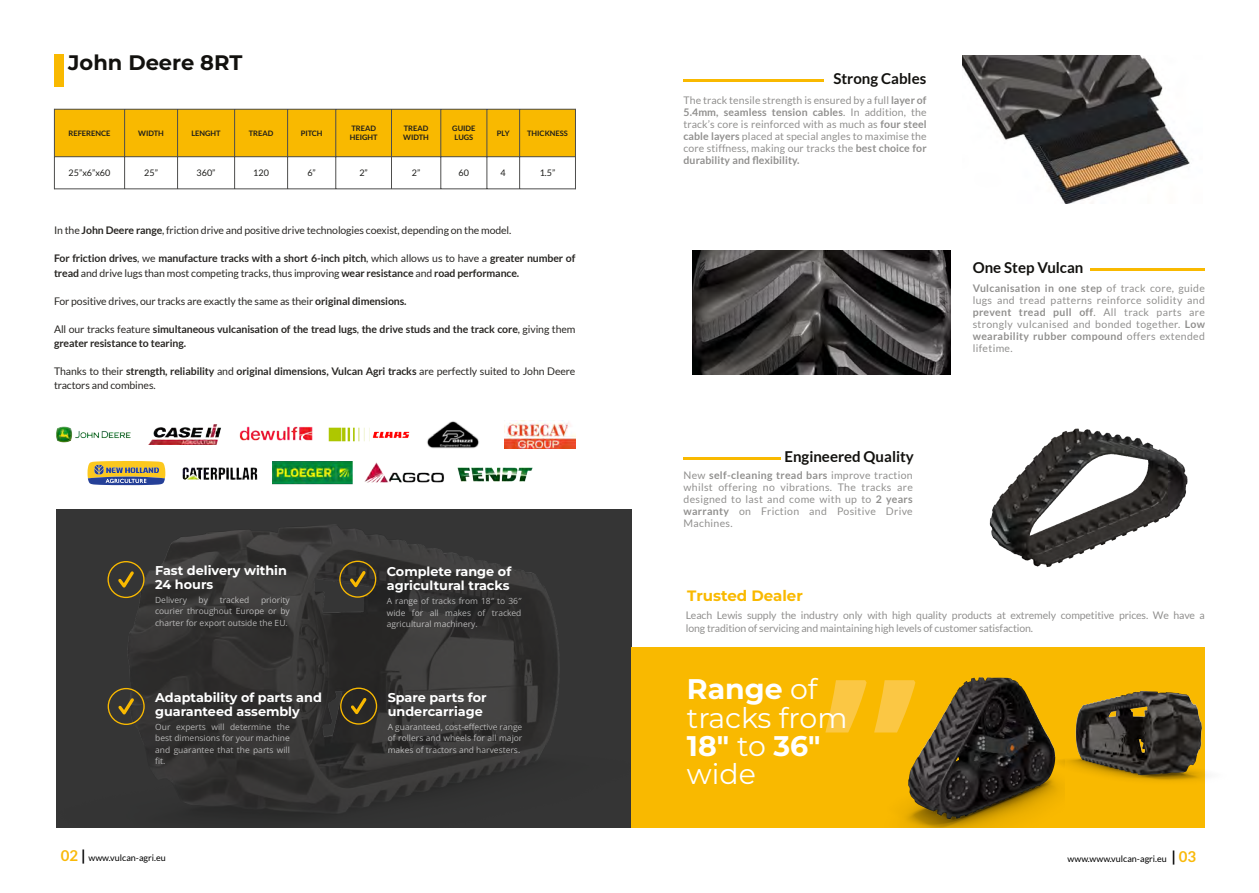
<style>
.page{position:relative;width:1259px;height:893px;background:#fff}
.page>*{position:absolute;margin:0;border:0;box-sizing:border-box;transform-origin:0 0}
.t1{font:28.35px/28.3px "Montserrat";color:#fff}
.t2{font:700 21px "Montserrat";color:#12110e}
.t3{font:700 15px "Lato";color:#12110e}
.t4{font:700 15px "Montserrat";color:#f9b900}
.t5{font:700 12.75px/13.5px "Montserrat";color:#fff}
.t6{font:10.5px/12px "Lato";letter-spacing:-.01em;color:rgb(34 32 29/.5);text-align:justify}
.t7{font:700 10.5px/14.1px "Lato";letter-spacing:-.01em;color:rgb(34 32 29/.97)}
.t8{font:10.5px/14.1px "Lato";letter-spacing:-.01em;color:rgb(34 32 29/.97)}
.t9{font:9px "Lato";color:#010101}
.t10{font:9px "Lato";color:#1d1d1b}
.t11{font:8.55px/11.4px "Open Sans";color:rgb(255 255 255/.66);text-align:justify}
.t12{font:700 7.5px/9px "Lato";color:#1d1d1b}
.s1{font-weight:700}
.s2{font-weight:400}
.s3{font-weight:700;font-size:15px;color:#f9b909}
.s4{font-weight:700;font-size:15px}
</style>
<div class="page">
<img style="left:56px;top:509px;width:575px;height:319px">
<img style="left:182px;top:467px;width:76px;height:13px">
<img style="left:56px;top:426px;width:75px;height:17px">
<img style="left:272px;top:461px;width:75px;height:24px">
<img style="left:148px;top:424px;width:73px;height:21px">
<svg style="left:87px;top:461px;width:78px;height:24px;background:#a69869"></svg>
<img style="left:461px;top:468px;width:72px;height:13px">
<img style="left:347px;top:467px;width:114px;height:52px">
<img style="left:316px;top:427px;width:106px;height:47px">
<img style="left:238px;top:426px;width:75px;height:45px">
<img style="left:391px;top:421px;width:123px;height:33px">
<img style="left:504px;top:421px;width:71px;height:27px">
<div style="left:54px;top:54px;width:9px;height:33px;background:#f9b900"></div>
<svg style="left:339px;top:561px;width:37px;height:37px"></svg>
<svg style="left:107px;top:561px;width:38px;height:37px"></svg>
<svg style="left:108px;top:688px;width:37px;height:37px"></svg>
<svg style="left:340px;top:687px;width:37px;height:38px"></svg>
<div style="left:54px;top:109px;width:521px;height:48px;background:#f9b900"></div>
<hr style="left:54px;top:109px;width:1px;height:80px;background:#4e4e4d">
<hr style="left:575px;top:109px;width:1px;height:80px;background:#4e4e4d">
<hr style="left:124px;top:109px;width:1px;height:80px;background:#4e4e4d">
<hr style="left:177px;top:109px;width:1px;height:80px;background:#4e4e4d">
<hr style="left:234px;top:109px;width:1px;height:80px;background:#4e4e4d">
<hr style="left:287px;top:109px;width:1px;height:80px;background:#4e4e4d">
<hr style="left:335px;top:109px;width:1px;height:80px;background:#4e4e4d">
<hr style="left:391px;top:109px;width:1px;height:80px;background:#4e4e4d">
<hr style="left:440px;top:109px;width:1px;height:80px;background:#4e4e4d">
<hr style="left:486px;top:109px;width:1px;height:80px;background:#4e4e4d">
<hr style="left:519px;top:109px;width:1px;height:80px;background:#4e4e4d">
<hr style="left:54px;top:109px;width:521px;height:1px;background:#4e4e4d">
<hr style="left:54px;top:156px;width:521px;height:1px;background:#4e4e4d">
<hr style="left:54px;top:188px;width:521px;height:1px;background:#4e4e4d">
<img style="left:692px;top:251px;width:258px;height:124px">
<div style="left:631px;top:647px;width:574px;height:181px;background:#f9b900"></div>
<img style="left:989px;top:428px;width:199px;height:139px">
<svg style="left:825px;top:680px;width:50px;height:52px"></svg>
<hr style="left:683px;top:457px;width:98px;height:3px;background:#f9b900">
<hr style="left:1090px;top:268px;width:115px;height:2px;background:#f9b900">
<hr style="left:683px;top:79px;width:141px;height:2px;background:#f9b900">
<img style="left:875px;top:677px;width:178px;height:151px">
<img style="left:1053px;top:690px;width:154px;height:108px">
<img style="left:962px;top:56px;width:228px;height:148px">
<h2 class="t2" style="left:68px;top:49px;width:176px">John Deere 8RT</h2>
<p class="t12" style="left:69px;top:129px;width:43px">REFERENCE</p>
<p class="t12" style="left:138px;top:129px;width:27px">WIDTH</p>
<p class="t12" style="left:191px;top:129px;width:31px">LENGHT</p>
<p class="t12" style="left:249px;top:129px;width:26px">TREAD</p>
<p class="t12" style="left:301px;top:129px;width:23px">PITCH</p>
<p class="t12" style="left:350px;top:124px;width:29px">TREAD<br>HEIGHT</p>
<p class="t12" style="left:403px;top:124px;width:27px">TREAD<br>WIDTH</p>
<p class="t12" style="left:452px;top:124px;width:25px">GUIDE<br>LUGS</p>
<p class="t12" style="left:497px;top:129px;width:14px">PLY</p>
<p class="t12" style="left:527px;top:129px;width:42px">THICKNESS</p>
<p class="t10" style="left:69px;top:169px;width:43px">25”x6”x60</p>
<p class="t10" style="left:144px;top:169px;width:15px">25”</p>
<p class="t10" style="left:197px;top:169px;width:20px">360”</p>
<p class="t10" style="left:253px;top:169px;width:17px">120</p>
<p class="t10" style="left:307px;top:169px;width:10px">6”</p>
<p class="t10" style="left:359px;top:169px;width:10px">2”</p>
<p class="t10" style="left:412px;top:169px;width:10px">2”</p>
<p class="t10" style="left:458px;top:169px;width:12px">60</p>
<p class="t10" style="left:500px;top:169px;width:7px">4</p>
<p class="t10" style="left:540px;top:169px;width:17px">1.5”</p>
<p class="t8" style="left:54px;top:224px;width:459px">In the <span class="s1">John Deere range</span>, friction drive and positive drive technologies coexist, depending on the model.</p>
<p class="t7" style="left:54px;top:252px;width:523px">For friction drives<span class="s2">, we</span> manufacture tracks with a short 6-inch pitch<span class="s2">, which allows us to have a</span> greater number of tread <span class="s2">and drive lugs than most competing tracks, thus improving</span> wear resistance <span class="s2">and</span> road performance.</p>
<p class="t8" style="left:54px;top:294px;width:354px">For positive drives, our tracks are exactly the same as their <span class="s1">original dimensions.</span></p>
<p class="t7" style="left:54px;top:323px;width:523px"><span class="s2">All our tracks feature</span> simultaneous vulcanisation of the tread lugs<span class="s2">,</span> the drive studs and the track core<span class="s2">, giving them </span>greater resistance to tearing.</p>
<p class="t8" style="left:54px;top:365px;width:523px">Thanks to their <span class="s1">strength, reliability</span> and <span class="s1">original dimensions, Vulcan Agri tracks</span> are perfectly suited to John Deere tractors and combines.</p>
<p class="t5" style="left:155px;top:564px;width:133px">Fast delivery within<br>24 hours</p>
<p class="t5" style="left:387px;top:565px;width:126px">Complete range of agricultural tracks</p>
<p class="t11" style="left:155px;top:594px;width:33px">Delivery</p>
<p class="t11" style="left:199px;top:594px;width:11px">by</p>
<p class="t11" style="left:220px;top:594px;width:31px">tracked</p>
<p class="t11" style="left:155px;top:594px;width:136px;text-indent:106px">priority courier throughout Europe or by charter for export outside the EU.</p>
<p class="t11" style="left:387px;top:595px;width:136px">A range of tracks from 18″ to 36″ wide for all makes of tracked agricultural machinery.</p>
<p class="t5" style="left:155px;top:691px;width:168px">Adaptability of parts and guaranteed assembly</p>
<p class="t5" style="left:388px;top:691px;width:100px">Spare parts for undercarriage</p>
<p class="t11" style="left:155px;top:721px;width:136px">Our experts will determine the best dimensions for your machine and guarantee that the parts will fit.</p>
<p class="t11" style="left:388px;top:721px;width:136px">A guaranteed, cost-effective range of rollers and wheels for all major makes of tractors and harvesters.</p>
<h3 class="t3" style="left:833px;top:72px;width:94px">Strong Cables</h3>
<p class="t6" style="left:683px;top:95px;width:245px">The track tensile strength is ensured by a full <span class="s1">layer of 5.4mm, seamless tension cables</span>. In addition, the track’s core is reinforced with as much as <span class="s1">four steel cable layers</span> placed at special angles to maximise the core stiffness, making our tracks the <span class="s1">best choice for durability and flexibility.</span></p>
<h3 class="t3" style="left:784px;top:450px;width:131px">Engineered Quality</h3>
<p class="t6" style="left:683px;top:470px;width:231px">New <span class="s1">self-cleaning tread bars</span> improve traction whilst offering no vibrations. The tracks are designed to last and come with up to <span class="s1">2 years warranty</span> on Friction and Positive Drive Machines.</p>
<h3 class="t4" style="left:687px;top:586px;width:117px">Trusted Dealer</h3>
<h3 class="t3" style="left:972px;top:261px;width:112px">One Step Vulcan</h3>
<p class="t6" style="left:972px;top:283px;width:234px"><span class="s1">Vulcanisation in one step</span> of track core, guide lugs and tread patterns reinforce solidity and <span class="s1">prevent tread pull off</span>. All track parts are strongly vulcanised and bonded together. <span class="s1">Low wearability rubber compound</span> offers extended lifetime.</p>
<p class="t6" style="left:686px;top:609px;width:520px;line-height:12.6px">Leach Lewis supply the industry only with high quality products at extremely competitive prices. We have a long tradition of servicing and maintaining high levels of customer satisfaction.</p>
<h1 class="t1" style="left:687px;top:675px;width:162px"><span class="s1">Range</span> of tracks from<br><span class="s1">18″</span> to <span class="s1">36″ </span>wide</h1>
<p class="t9" style="left:61px;top:853px;width:106px"><span class="s3">02</span> <span class="s4">|</span> www.vulcan-agri.eu</p>
<p class="t9" style="left:1067px;top:855px;width:130px">www.www.vulcan-agri.eu <span class="s4">|</span> <span class="s3">03</span></p>
</div>
